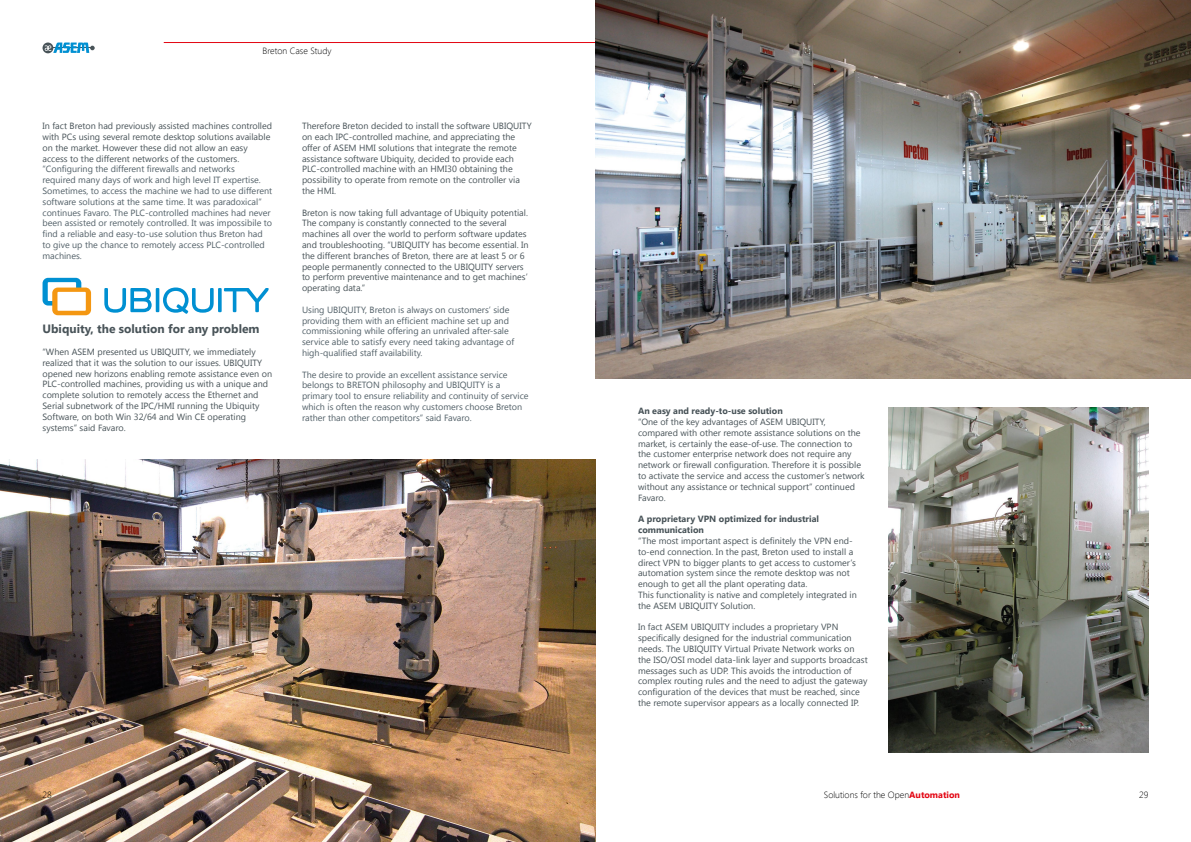
<style>
.page{position:relative;width:1191px;height:842px;background:#fff}
.page>*{position:absolute;margin:0;border:0;box-sizing:border-box;transform-origin:0 0}
.t1{font:700 12px "Segoe UI";color:#485358}
.t2{font:9px/10.8px "Segoe UI";color:#485358}
.t3{font:9px/10.8px "Segoe UI";color:#526068}
.t4{font:700 9px/10.8px "Segoe UI";color:#485358}
.t5{font:300 9px "Segoe UI";color:#000}
.s1{font-weight:700;color:#e30613}
</style>
<div class="page">
<div style="left:43px;top:43px;width:10px;height:10px;background:#485358;border-radius:50%"></div>
<svg style="left:44px;top:42px;width:51px;height:11px"></svg>
<hr style="left:164px;top:42px;width:431px;height:1px;background:#e30613">
<img style="left:0;top:459px;width:595px;height:383px">
<img style="left:889px;top:407px;width:259px;height:346px">
<img style="left:595px;top:0;width:596px;height:379px">
<svg style="left:104px;top:288px;width:48px;height:25px"></svg>
<hr style="left:156px;top:288px;width:3px;height:24px;background:#0090d2">
<svg style="left:163px;top:287px;width:51px;height:27px"></svg>
<svg style="left:218px;top:288px;width:4px;height:24px"></svg>
<svg style="left:224px;top:288px;width:45px;height:24px"></svg>
<svg style="left:43px;top:278px;width:48px;height:37px"></svg>
<p class="t5" style="left:263px;top:45px;width:70px">Breton Case Study</p>
<p class="t2" style="left:43px;top:120px;width:231px">In fact Breton had previously assisted machines controlled with PCs using several remote desktop solutions available on the market. However these did not allow an easy access to the different networks of the customers.</p>
<p class="t3" style="left:43px;top:163px;width:231px">“Configuring the different firewalls and networks<br>required many days of work and high level IT expertise.<br>Sometimes, to access the machine we had to use different software solutions at the same time. It was paradoxical” continues Favaro. The PLC-controlled machines had never been assisted or remotely controlled. It was impossibile to find a reliable and easy-to-use solution thus Breton had to give up the chance to remotely access PLC-controlled machines.</p>
<h1 class="t1" style="left:43px;top:320px;width:218px">Ubiquity, the solution for any problem</h1>
<p class="t2" style="left:43px;top:346px;width:231px">“When ASEM presented us UBIQUITY, we immediately realized that it was the solution to our issues. UBIQUITY opened new horizons enabling remote assistance even on PLC-controlled machines, providing us with a unique and complete solution to remotely access the Ethernet and Serial subnetwork of the IPC/HMI running the Ubiquity Software, on both Win 32/64 and Win CE operating systems” said Favaro.</p>
<p class="t2" style="left:302px;top:120px;width:231px">Therefore Breton decided to install the software UBIQUITY on each IPC-controlled machine, and appreciating the offer of ASEM HMI solutions that integrate the remote assistance software Ubiquity, decided to provide each PLC-controlled machine with an HMI30 obtaining the possibility to operate from remote on the controller via the HMI.</p>
<p class="t2" style="left:302px;top:207px;width:228px">Breton is now taking full advantage of Ubiquity potential.<br>The company is constantly connected to the several machines all over the world to perform software updates and troubleshooting. “UBIQUITY has become essential. In the different branches of Breton, there are at least 5 or 6 people permanently connected to the UBIQUITY servers to perform preventive maintenance and to get machines’ operating data.”</p>
<p class="t3" style="left:302px;top:304px;width:214px">Using UBIQUITY, Breton is always on customers’ side providing them with an efficient machine set up and commissioning while offering an unrivaled after-sale service able to satisfy every need taking advantage of high-qualified staff availability.</p>
<p class="t3" style="left:302px;top:369px;width:228px">The desire to provide an excellent assistance service belongs to BRETON philosophy and UBIQUITY is a primary tool to ensure reliability and continuity of service which is often the reason why customers choose Breton rather than other competitors” said Favaro.</p>
<p class="t4" style="left:638px;top:405px;width:146px">An easy and ready-to-use solution</p>
<p class="t2" style="left:638px;top:416px;width:228px">“One of the key advantages of ASEM UBIQUITY, compared with other remote assistance solutions on the market, is certainly the ease-of-use. The connection to the customer enterprise network does not require any network or firewall configuration. Therefore it is possible to activate the service and access the customer’s network without any assistance or technical support” continued Favaro.</p>
<p class="t4" style="left:638px;top:513px;width:183px">A proprietary VPN optimized for industrial communication</p>
<p class="t2" style="left:638px;top:535px;width:220px">“The most important aspect is definitely the VPN end&shy;to-end connection. In the past, Breton used to install a direct VPN to bigger plants to get access to customer’s automation system since the remote desktop was not enough to get all the plant operating data.<br>This functionality is native and completely integrated in the ASEM UBIQUITY Solution.</p>
<p class="t2" style="left:638px;top:621px;width:231px">In fact ASEM UBIQUITY includes a proprietary VPN specifically designed for the industrial communication needs. The UBIQUITY Virtual Private Network works on the ISO/OSI model data-link layer and supports broadcast messages such as UDP. This avoids the introduction of complex routing rules and the need to adjust the gateway configuration of the devices that must be reached, since the remote supervisor appears as a locally connected IP.</p>
<p class="t5" style="left:43px;top:788px;width:11px">28</p>
<p class="t5" style="left:824px;top:788px;width:138px">Solutions for the Open<span class="s1">Automation</span></p>
<p class="t5" style="left:1139px;top:788px;width:11px">29</p>
</div>
